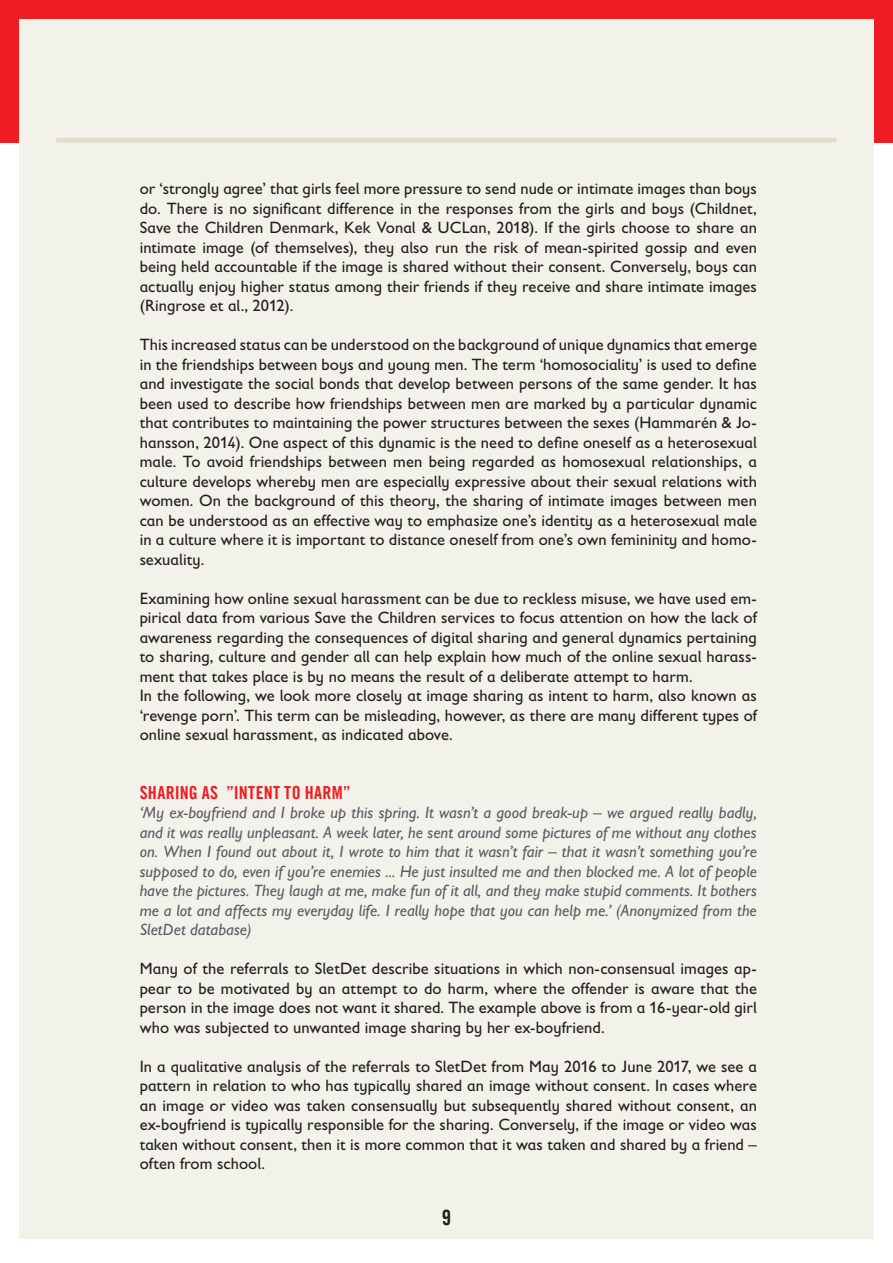
<style>
.page{position:relative;width:893px;height:1263px;background:#fff}
.page>*{position:absolute;margin:0;border:0;box-sizing:border-box;transform-origin:0 0}
.t1{font:21px "Trade Gothic LT Com Bd Cn 20";color:#231f20}
.t2{font:18px "Trade Gothic LT Com Bd Cn 20";letter-spacing:.02em;color:#ee1d23}
.t3{font:16.5px/19.5px "Gill Sans Infant Std";letter-spacing:.005em;color:#231f20;text-align:justify}
.t4{font:italic 16.5px/19.5px "Gill Sans Infant Std";letter-spacing:.005em;color:#5d5c64;text-align:justify}
</style>
<div class="page">
<div style="left:0;top:0;width:893px;height:142px;background:#ee1d23"></div>
<div style="left:19px;top:20px;width:855px;height:1219px;background:#f2f1ea"></div>
<hr style="left:56px;top:138px;width:781px;height:4px;background:#e0dccb">
<p class="t3" style="left:140px;top:179px;width:619px">or ‘strongly agree’ that girls feel more pressure to send nude or intimate images than boys do. There is no significant difference in the responses from the girls and boys (Childnet, Save the Children Denmark, Kek Vonal &amp; UCLan, 2018). If the girls choose to share an intimate image (of themselves), they also run the risk of mean-spirited gossip and even being held accountable if the image is shared without their consent. Conversely, boys can actually enjoy higher status among their friends if they receive and share intimate images (Ringrose et al., 2012).</p>
<p class="t3" style="left:140px;top:335px;width:619px">This increased status can be understood on the background of unique dynamics that emerge in the friendships between boys and young men. The term ‘homosociality’ is used to define and investigate the social bonds that develop between persons of the same gender. It has been used to describe how friendships between men are marked by a particular dynamic that contributes to maintaining the power structures between the sexes (Hammarén &amp; Jo&shy;hansson, 2014). One aspect of this dynamic is the need to define oneself as a heterosexual male. To avoid friendships between men being regarded as homosexual relationships, a culture develops whereby men are especially expressive about their sexual relations with women. On the background of this theory, the sharing of intimate images between men can be understood as an effective way to emphasize one’s identity as a heterosexual male in a culture where it is important to distance oneself from one’s own femininity and homo&shy;sexuality.</p>
<p class="t3" style="left:140px;top:588px;width:619px;text-align:left">Examining how online sexual harassment can be due to reckless misuse, we have used em&shy;pirical data from various Save the Children services to focus attention on how the lack of awareness regarding the consequences of digital sharing and general dynamics pertaining to sharing, culture and gender all can help explain how much of the online sexual harass&shy;ment that takes place is by no means the result of a deliberate attempt to harm.<br>In the following, we look more closely at image sharing as intent to harm, also known as ‘revenge porn’. This term can be misleading, however, as there are many different types of online sexual harassment, as indicated above.</p>
<p class="t2" style="left:140px;top:781px;width:213px">SHARING AS ”INTENT TO HARM”</p>
<p class="t4" style="left:140px;top:803px;width:619px">‘My ex-boyfriend and I broke up this spring. It wasn’t a good break-up – we argued really badly, and it was really unpleasant. A week later, he sent around some pictures of me without any clothes on. When I found out about it, I wrote to him that it wasn’t fair – that it wasn’t something you’re supposed to do, even if you’re enemies ... He just insulted me and then blocked me. A lot of people have the pictures. They laugh at me, make fun of it all, and they make stupid comments. It bothers me a lot and affects my everyday life. I really hope that you can help me.’ (Anonymized from the SletDet database)</p>
<p class="t3" style="left:140px;top:959px;width:619px">Many of the referrals to SletDet describe situations in which non-consensual images ap&shy;pear to be motivated by an attempt to do harm, where the offender is aware that the person in the image does not want it shared. The example above is from a 16-year-old girl who was subjected to unwanted image sharing by her ex-boyfriend.</p>
<p class="t3" style="left:140px;top:1056px;width:619px">In a qualitative analysis of the referrals to SletDet from May 2016 to June 2017, we see a pattern in relation to who has typically shared an image without consent. In cases where an image or video was taken consensually but subsequently shared without consent, an ex-boyfriend is typically responsible for the sharing. Conversely, if the image or video was taken without consent, then it is more common that it was taken and shared by a friend – often from school.</p>
<p class="t1" style="left:442px;top:1205px;width:11px">9</p>
</div>
